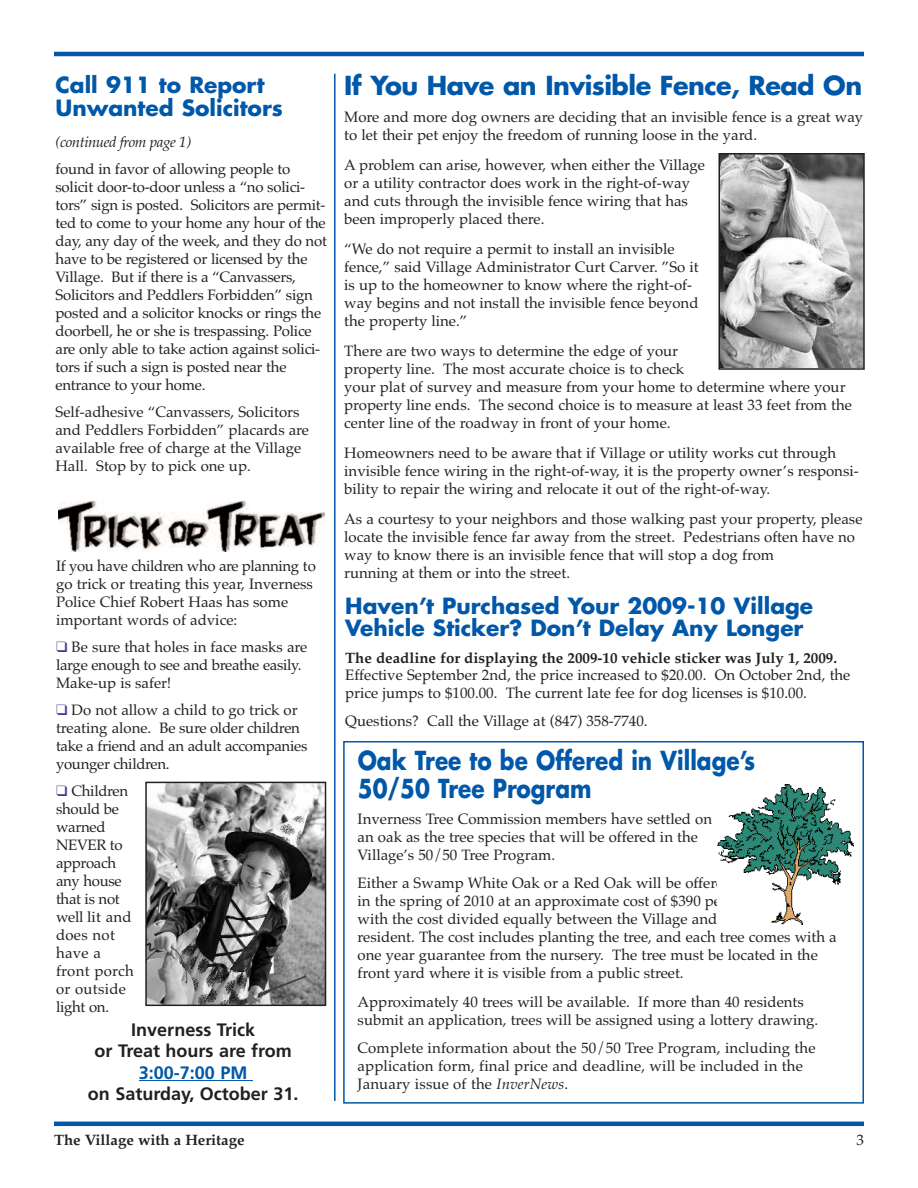
<style>
.page{position:relative;width:918px;height:1188px;background:#fff}
.page>*{position:absolute;margin:0;border:0;box-sizing:border-box;transform-origin:0 0}
.t1{font:700 25.5px/27.8px "Futura";color:#0157a8;scale:.85 1}
.t2{font:700 25.5px "Futura";letter-spacing:-.02em;color:#0157a8}
.t3{font:700 21.75px/22.5px "Futura";color:#0157a8}
.t4{font:700 18px/21.6px "Frutiger";color:#231f20;text-align:center}
.t5{font:700 18px "Frutiger";color:#0157a8}
.t6{font:15px/18px "Palatino";color:#231f20}
.t7{font:15px/18px "Palatino";letter-spacing:-.02em;color:#231f20}
.t8{font:700 15px "Palatino";color:#231f20}
.t9{font:italic 15px "Palatino";letter-spacing:-.03em;color:#231f20}
.s1{color:#4d3c98}
.s2{font-style:italic}
</style>
<div class="page">
<hr style="left:54px;top:1122px;width:810px;height:4px;background:#0157a8">
<hr style="left:54px;top:52px;width:810px;height:4px;background:#0157a8">
<div style="left:343px;top:741px;width:521px;height:363px;border:2px solid #0157a8"></div>
<img style="left:721px;top:156px;width:141px;height:211px">
<div style="left:718px;top:153px;width:147px;height:217px;border:2px solid #231f20"></div>
<hr style="left:334px;top:74px;width:2px;height:1027px;background:#0157a8">
<img style="left:718px;top:784px;width:136px;height:141px">
<img style="left:58px;top:502px;width:266px;height:50px">
<hr style="left:139px;top:1080px;width:114px;height:1px;background:#0157a8">
<img style="left:148px;top:785px;width:175px;height:218px">
<div style="left:145px;top:782px;width:181px;height:224px;border:2px solid #231f20"></div>
<h2 class="t3" style="left:56px;top:76px;width:229px">Call 911 to Report<br>Unwanted Solicitors</h2>
<p class="t9" style="left:56px;top:133px;width:138px">(continued from page 1)</p>
<p class="t6" style="left:55px;top:160px;width:273px">found in favor of allowing people to solicit door-to-door unless a “no solici&shy;tors” sign is posted. Solicitors are permit&shy;ted to come to your home any hour of the day, any day of the week, and they do not have to be registered or licensed by the Village. But if there is a “Canvassers, Solicitors and Peddlers Forbidden” sign posted and a solicitor knocks or rings the doorbell, he or she is trespassing. Police are only able to take action against solici&shy;tors if such a sign is posted near the entrance to your home.</p>
<p class="t6" style="left:55px;top:403px;width:255px">Self-adhesive “Canvassers, Solicitors and Peddlers Forbidden” placards are available free of charge at the Village Hall. Stop by to pick one up.</p>
<p class="t6" style="left:56px;top:557px;width:261px">If you have children who are planning to go trick or treating this year, Inverness Police Chief Robert Haas has some important words of advice:</p>
<p class="t6" style="left:56px;top:638px;width:253px"><span class="s1">❑</span> Be sure that holes in face masks are large enough to see and breathe easily.<br>Make-up is safer!</p>
<p class="t7" style="left:56px;top:701px;width:253px"><span class="s1">❑</span> Do not allow a child to go trick or treating alone. Be sure older children take a friend and an adult accompanies younger children.</p>
<p class="t7" style="left:56px;top:782px;width:79px"><span class="s1">❑</span> Children should be warned<br>NEVER to approach any house that is not well lit and does not have a front porch or outside light on.</p>
<p class="t4" style="left:95px;top:1020px;width:199px">Inverness Trick<br>or Treat hours are from</p>
<p class="t5" style="left:139px;top:1065px;width:110px">3:00-7:00 PM</p>
<p class="t4" style="left:88px;top:1085px;width:212px">on Saturday, October 31.</p>
<h1 class="t2" style="left:344px;top:74px;width:519px">If You Have an Invisible Fence, Read On</h1>
<p class="t6" style="left:344px;top:108px;width:521px">More and more dog owners are deciding that an invisible fence is a great way to let their pet enjoy the freedom of running loose in the yard.</p>
<p class="t6" style="left:344px;top:156px;width:362px">A problem can arise, however, when either the Village or a utility contractor does work in the right-of-way and cuts through the invisible fence wiring that has been improperly placed there.</p>
<p class="t6" style="left:344px;top:240px;width:356px">“We do not require a permit to install an invisible fence,” said Village Administrator Curt Carver. ”So it is up to the homeowner to know where the right-of&shy;way begins and not install the invisible fence beyond the property line.”</p>
<p class="t6" style="left:344px;top:342px;width:509px">There are two ways to determine the edge of your<br>property line. The most accurate choice is to check<br>your plat of survey and measure from your home to determine where your property line ends. The second choice is to measure at least 33 feet from the center line of the roadway in front of your home.</p>
<p class="t6" style="left:344px;top:444px;width:516px">Homeowners need to be aware that if Village or utility works cut through invisible fence wiring in the right-of-way, it is the property owner’s responsi&shy;bility to repair the wiring and relocate it out of the right-of-way.</p>
<p class="t6" style="left:344px;top:510px;width:520px">As a courtesy to your neighbors and those walking past your property, please locate the invisible fence far away from the street. Pedestrians often have no way to know there is an invisible fence that will stop a dog from<br>running at them or into the street.</p>
<h2 class="t3" style="left:345px;top:596px;width:469px">Haven’t Purchased Your 2009-10 Village<br>Vehicle Sticker? Don’t Delay Any Longer</h2>
<p class="t8" style="left:345px;top:649px;width:493px">The deadline for displaying the 2009-10 vehicle sticker was July 1, 2009.</p>
<p class="t6" style="left:345px;top:666px;width:507px">Effective September 2nd, the price increased to $20.00. On October 2nd, the price jumps to $100.00. The current late fee for dog licenses is $10.00.</p>
<p class="t6" style="left:345px;top:712px;width:304px">Questions? Call the Village at (847) 358-7740.</p>
<h1 class="t1" style="left:358px;top:749px;width:469px">Oak Tree to be Offered in Village’s<br>50/50 Tree Program</h1>
<p class="t6" style="left:358px;top:810px;width:356px">Inverness Tree Commission members have settled on an oak as the tree species that will be offered in the<br>Village’s 50/50 Tree Program.</p>
<p class="t6" style="left:358px;top:874px;width:481px">Either a Swamp White Oak or a Red Oak will be offered<br>in the spring of 2010 at an approximate cost of $390 per tree,<br>with the cost divided equally between the Village and the<br>resident. The cost includes planting the tree, and each tree comes with a one year guarantee from the nursery. The tree must be located in the front yard where it is visible from a public street.</p>
<p class="t6" style="left:358px;top:993px;width:462px">Approximately 40 trees will be available. If more than 40 residents submit an application, trees will be assigned using a lottery drawing.</p>
<p class="t6" style="left:358px;top:1039px;width:459px">Complete information about the 50/50 Tree Program, including the application form, final price and deadline, will be included in the<br>January issue of the <span class="s2">InverNews</span>.</p>
<p class="t8" style="left:54px;top:1131px;width:192px">The Village with a Heritage</p>
<p class="t6" style="left:856px;top:1131px;width:9px">3</p>
</div>
